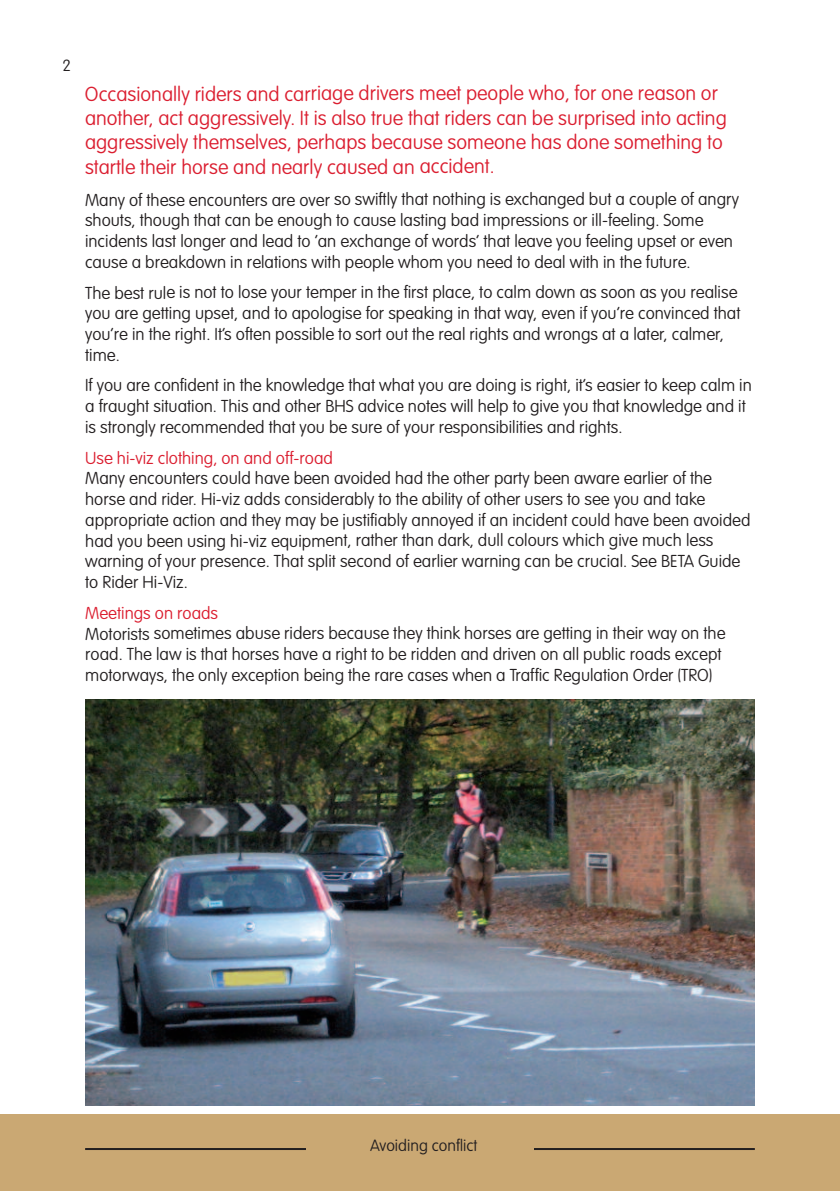
<style>
.page{position:relative;width:840px;height:1191px;background:#fff}
.page>*{position:absolute;margin:0;border:0;box-sizing:border-box;transform-origin:0 0}
.t1{font:100 20px/24.4px "VAG Rounded Std";color:#db1e30}
.t2{font:100 17px/20.8px "VAG Rounded Std";color:#231f20}
.t3{font:100 17px "VAG Rounded Std";color:#db1e30}
.t4{font:100 16px "VAG Rounded Std";color:#231f20}
</style>
<div class="page">
<img style="left:85px;top:699px;width:669px;height:407px">
<div style="left:0;top:1114px;width:839px;height:77px;background:#caa873"></div>
<hr style="left:85px;top:1148px;width:669px;height:2px;background:#231f20">
<div style="left:306px;top:1138px;width:227px;height:44px;background:#caa873"></div>
<p class="t4" style="left:62px;top:59px;width:10px">2</p>
<p class="t1" style="left:85px;top:83px;width:643px">Occasionally riders and carriage drivers meet people who, for one reason or another, act aggressively. It is also true that riders can be surprised into acting aggressively themselves, perhaps because someone has done something to startle their horse and nearly caused an accident.</p>
<p class="t2" style="left:85px;top:190px;width:655px">Many of these encounters are over so swiftly that nothing is exchanged but a couple of angry shouts, though that can be enough to cause lasting bad impressions or ill-feeling. Some incidents last longer and lead to ‘an exchange of words’ that leave you feeling upset or even cause a breakdown in relations with people whom you need to deal with in the future.</p>
<p class="t2" style="left:85px;top:283px;width:656px">The best rule is not to lose your temper in the first place, to calm down as soon as you realise you are getting upset, and to apologise for speaking in that way, even if you’re convinced that you’re in the right. It’s often possible to sort out the real rights and wrongs at a later, calmer, time.</p>
<p class="t2" style="left:85px;top:376px;width:667px">If you are confident in the knowledge that what you are doing is right, it’s easier to keep calm in a fraught situation. This and other BHS advice notes will help to give you that knowledge and it is strongly recommended that you be sure of your responsibilities and rights.</p>
<p class="t3" style="left:85px;top:450px;width:249px">Use hi-viz clothing, on and off-road</p>
<p class="t2" style="left:85px;top:469px;width:666px">Many encounters could have been avoided had the other party been aware earlier of the horse and rider. Hi-viz adds considerably to the ability of other users to see you and take appropriate action and they may be justifiably annoyed if an incident could have been avoided had you been using hi-viz equipment, rather than dark, dull colours which give much less warning of your presence. That split second of earlier warning can be crucial. See BETA Guide to Rider Hi-Viz.</p>
<p class="t3" style="left:85px;top:605px;width:134px">Meetings on roads</p>
<p class="t2" style="left:85px;top:624px;width:641px">Motorists sometimes abuse riders because they think horses are getting in their way on the road. The law is that horses have a right to be ridden and driven on all public roads except motorways, the only exception being the rare cases when a Traffic Regulation Order (TRO)</p>
<p class="t4" style="left:370px;top:1138px;width:109px">Avoiding conflict</p>
</div>
